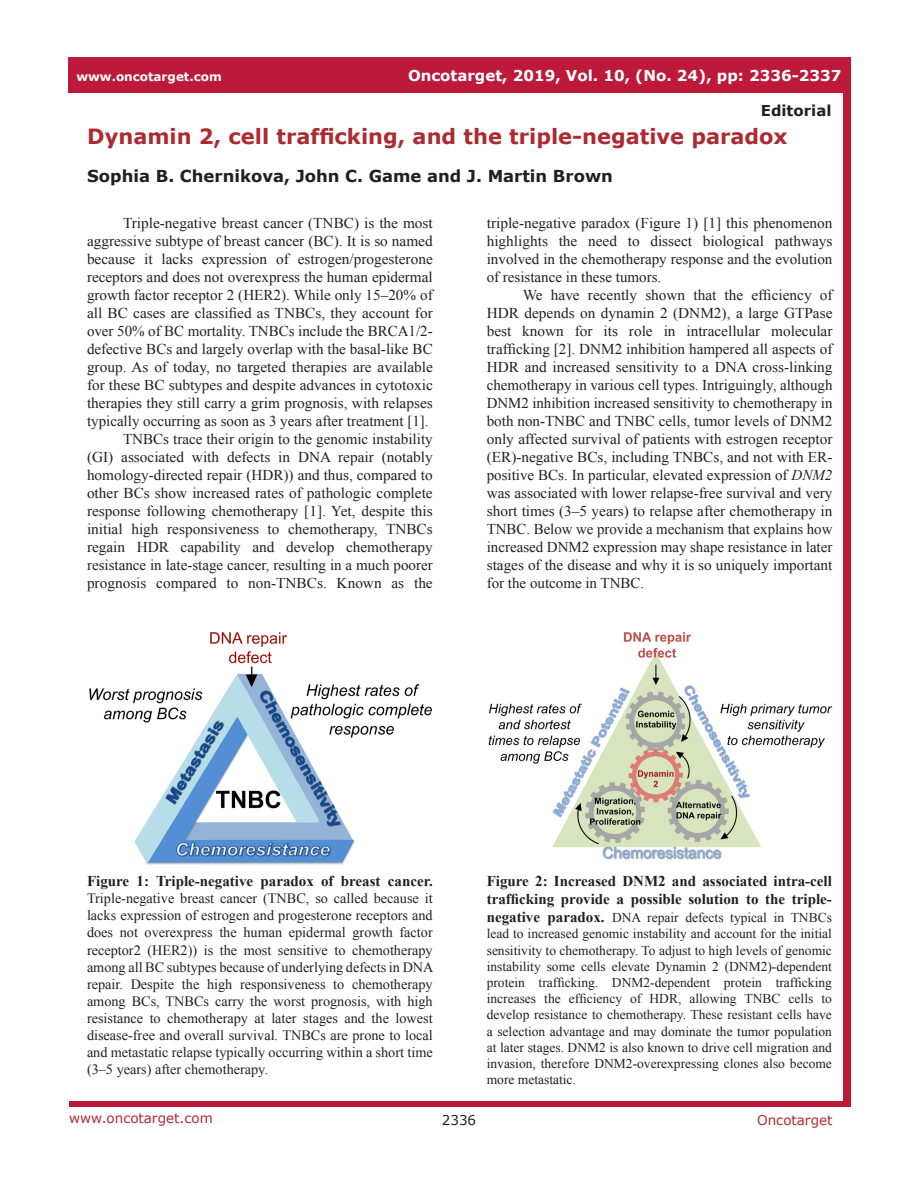
<style>
.page{position:relative;width:918px;height:1188px;background:#fff}
.page>*{position:absolute;margin:0;border:0;box-sizing:border-box;transform-origin:0 0}
.t1{font:700 21px "Verdana";color:#ac2b31}
.Authors{font:700 16.5px "Verdana";color:#221f22}
.BodyTextEditorial{font:15px/18px "Times New Roman";color:#221f22;text-align:justify}
.FigureText{font:700 15px/18px "Times New Roman";color:#221f22}
.t2{font:700 15px "Verdana";color:#fff}
.t3{font:700 15px "Verdana";color:#231f20}
.FigureText-2{font:14.25px/17.1px "Times New Roman";color:#221f22;text-align:justify}
.FigureText-3{font:13.5px/16.2px "Times New Roman";color:#221f22;text-align:justify}
.t4{font:13.5px "Verdana";color:#ac2b31}
.t5{font:13.5px "Verdana";color:#221f22}
.t6{font:700 12px "Verdana";color:#fff}
.s1{color:#231f20}
.s2{font-style:italic}
.s3{font-weight:700;font-size:15px}
</style>
<div class="page">
<div style="left:69px;top:57px;width:781px;height:36px;background:#bd1a3b"></div>
<img style="left:89px;top:632px;width:343px;height:233px">
<img style="left:488px;top:632px;width:344px;height:228px">
<p class="t6" style="left:76px;top:68px;width:147px">www.oncotarget.com</p>
<p class="t2" style="left:408px;top:65px;width:435px">Oncotarget, 2019, Vol. 10, (No. 24), pp: 2336-2337</p>
<p class="t3" style="left:761px;top:100px;width:72px">Editorial</p>
<p class="t1" style="left:87px;top:122px;width:702px">Dynamin 2, cell trafficking, and the triple-negative paradox</p>
<p class="Authors" style="left:87px;top:164px;width:527px">Sophia B. Chernikova, John C. Game and J. Martin Brown</p>
<p class="BodyTextEditorial" style="left:87px;top:214px;width:347px;text-indent:36px">Triple-negative breast cancer (TNBC) is the most aggressive subtype of breast cancer (BC). It is so named because it lacks expression of estrogen/progesterone receptors and does not overexpress the human epidermal growth factor receptor 2 (HER2). While only 15<span class="s1">–</span>20% of all BC cases are classified as TNBCs, they account for over 50% of BC mortality. TNBCs include the BRCA1/2- defective BCs and largely overlap with the basal-like BC group. As of today, no targeted therapies are available for these BC subtypes and despite advances in cytotoxic therapies they still carry a grim prognosis, with relapses typically occurring as soon as 3 years after treatment [1].</p>
<p class="BodyTextEditorial" style="left:87px;top:430px;width:347px;text-indent:36px">TNBCs trace their origin to the genomic instability (GI) associated with defects in DNA repair (notably homology-directed repair (HDR)) and thus, compared to other BCs show increased rates of pathologic complete response following chemotherapy [1]. Yet, despite this initial high responsiveness to chemotherapy, TNBCs regain HDR capability and develop chemotherapy resistance in late-stage cancer, resulting in a much poorer prognosis compared to non-TNBCs. Known as the</p>
<p class="BodyTextEditorial" style="left:487px;top:214px;width:347px">triple-negative paradox (Figure 1) [1] this phenomenon highlights the need to dissect biological pathways involved in the chemotherapy response and the evolution of resistance in these tumors.</p>
<p class="BodyTextEditorial" style="left:487px;top:286px;width:347px;text-indent:36px">We have recently shown that the efficiency of HDR depends on dynamin 2 (DNM2), a large GTPase best known for its role in intracellular molecular trafficking [2]. DNM2 inhibition hampered all aspects of HDR and increased sensitivity to a DNA cross-linking chemotherapy in various cell types. Intriguingly, although DNM2 inhibition increased sensitivity to chemotherapy in both non-TNBC and TNBC cells, tumor levels of DNM2 only affected survival of patients with estrogen receptor (ER)-negative BCs, including TNBCs, and not with ER&shy;positive BCs. In particular, elevated expression of <span class="s2">DNM2 </span>was associated with lower relapse-free survival and very short times (3<span class="s1">–</span>5 years) to relapse after chemotherapy in TNBC. Below we provide a mechanism that explains how increased DNM2 expression may shape resistance in later stages of the disease and why it is so uniquely important for the outcome in TNBC.</p>
<p class="FigureText" style="left:87px;top:872px;width:347px">Figure 1: Triple-negative paradox of breast cancer.</p>
<p class="FigureText-2" style="left:87px;top:890px;width:348px">Triple-negative breast cancer (TNBC, so called because it lacks expression of estrogen and progesterone receptors and does not overexpress the human epidermal growth factor receptor2 (HER2)) is the most sensitive to chemotherapy among all BC subtypes because of underlying defects in DNA repair. Despite the high responsiveness to chemotherapy among BCs, TNBCs carry the worst prognosis, with high resistance to chemotherapy at later stages and the lowest disease-free and overall survival. TNBCs are prone to local and metastatic relapse typically occurring within a short time (3<span class="s1">–</span>5 years) after chemotherapy.</p>
<p class="FigureText" style="left:487px;top:872px;width:347px">Figure 2: Increased DNM2 and associated intra-cell trafficking provide a possible solution to the triple-</p>
<p class="FigureText-3" style="left:487px;top:909px;width:347px"><span class="s3">negative paradox.</span> DNA repair defects typical in TNBCs lead to increased genomic instability and account for the initial sensitivity to chemotherapy. To adjust to high levels of genomic instability some cells elevate Dynamin 2 (DNM2)-dependent protein trafficking. DNM2-dependent protein trafficking increases the efficiency of HDR, allowing TNBC cells to develop resistance to chemotherapy. These resistant cells have a selection advantage and may dominate the tumor population at later stages. DNM2 is also known to drive cell migration and invasion, therefore DNM2-overexpressing clones also become more metastatic.</p>
<p class="t4" style="left:69px;top:1109px;width:145px">www.oncotarget.com</p>
<p class="t5" style="left:442px;top:1111px;width:36px">2336</p>
<p class="t4" style="left:757px;top:1111px;width:77px">Oncotarget</p>
</div>
